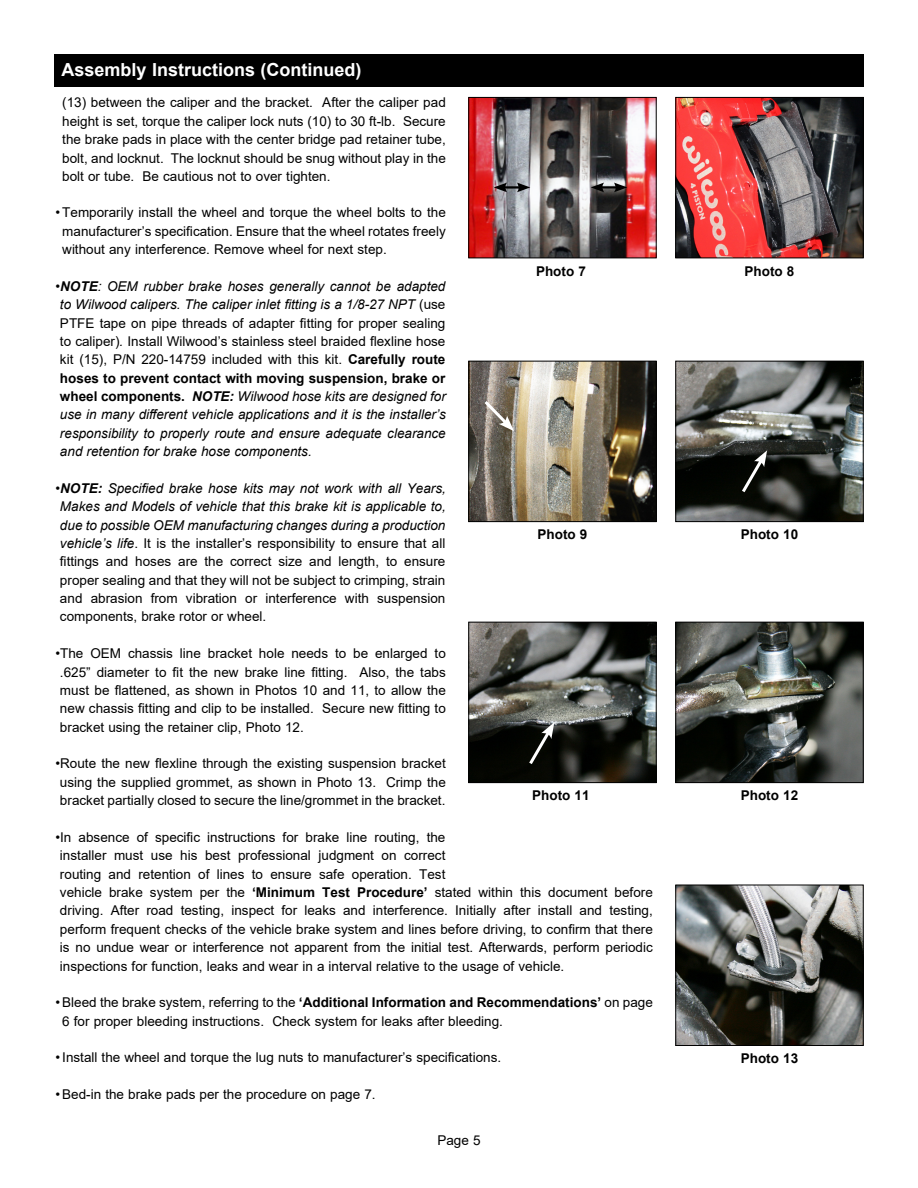
<style>
.page{position:relative;width:918px;height:1188px;background:#fff}
.page>*{position:absolute;margin:0;border:0;box-sizing:border-box;transform-origin:0 0}
.t1{font:700 18px "Arial";color:#fff}
.t2{font:13.5px/18.3px "Arial";color:#000;text-align:justify}
.t3{font:italic 13.5px/18.3px "Arial";color:#000;text-align:justify}
.t4{font:700 13.5px "Arial";color:#000}
.s1{font-style:normal}
.s2{font-weight:700}
.s3{font-weight:700;font-style:normal}
.s4{font-weight:700;font-style:italic}
.s5{font-style:italic}
</style>
<div class="page">
<div style="left:54px;top:54px;width:810px;height:32px;background:#000"></div>
<img style="left:677px;top:363px;width:185px;height:157px">
<div style="left:675px;top:361px;width:189px;height:161px;border:1px solid #000"></div>
<img style="left:470px;top:624px;width:185px;height:157px">
<div style="left:468px;top:622px;width:189px;height:161px;border:1px solid #000"></div>
<img style="left:677px;top:887px;width:185px;height:157px">
<div style="left:675px;top:885px;width:189px;height:161px;border:1px solid #000"></div>
<img style="left:677px;top:624px;width:185px;height:157px">
<div style="left:675px;top:622px;width:189px;height:161px;border:1px solid #000"></div>
<img style="left:470px;top:99px;width:185px;height:157px">
<div style="left:468px;top:97px;width:189px;height:161px;border:1px solid #000"></div>
<hr style="left:503px;top:186px;width:18px;height:3px;background:#000">
<svg style="left:494px;top:183px;width:13px;height:9px"></svg>
<svg style="left:517px;top:183px;width:13px;height:9px"></svg>
<hr style="left:600px;top:186px;width:18px;height:3px;background:#000">
<svg style="left:591px;top:183px;width:13px;height:9px"></svg>
<svg style="left:614px;top:183px;width:13px;height:9px"></svg>
<img style="left:677px;top:99px;width:185px;height:157px">
<div style="left:675px;top:97px;width:189px;height:161px;border:1px solid #000"></div>
<img style="left:470px;top:363px;width:185px;height:157px">
<div style="left:468px;top:361px;width:189px;height:161px;border:1px solid #000"></div>
<svg style="left:481px;top:398px;width:33px;height:33px"></svg>
<svg style="left:526px;top:722px;width:28px;height:45px"></svg>
<svg style="left:739px;top:450px;width:28px;height:46px"></svg>
<h1 class="t1" style="left:62px;top:57px;width:302px">Assembly Instructions (Continued)</h1>
<p class="t2" style="left:62px;top:93px;width:385px">(13) between the caliper and the bracket. After the caliper pad height is set, torque the caliper lock nuts (10) to 30 ft-lb. Secure the brake pads in place with the center bridge pad retainer tube, bolt, and locknut. The locknut should be snug without play in the bolt or tube. Be cautious not to over tighten.</p>
<p class="t2" style="left:62px;top:203px;width:385px;text-indent:-7px">•Temporarily install the wheel and torque the wheel bolts to the manufacturer’s specification. Ensure that the wheel rotates freely without any interference. Remove wheel for next step.</p>
<p class="t3" style="left:60px;top:277px;width:387px;text-indent:-4px"><span class="s1">•</span><span class="s2">NOTE</span>: OEM rubber brake hoses generally cannot be adapted to Wilwood calipers. The caliper inlet fitting is a 1/8-27 NPT <span class="s1">(use PTFE tape on pipe threads of adapter fitting for proper sealing to caliper)</span>. <span class="s1">Install Wilwood’s stainless steel braided flexline hose kit (15), P/N 220-14759 included with this kit.</span> <span class="s3">Carefully route hoses to prevent contact with moving suspension, brake or wheel components.</span> <span class="s2">NOTE:</span> Wilwood hose kits are designed for use in many different vehicle applications and it is the installer’s responsibility to properly route and ensure adequate clearance and retention for brake hose components.</p>
<p class="t2" style="left:60px;top:479px;width:387px;text-indent:-4px">•<span class="s4">NOTE:</span> <span class="s5">Specified brake hose kits may not work with all Years, Makes and Models of vehicle that this brake kit is applicable to, due to possible OEM manufacturing changes during a production vehicle’s life</span>. It is the installer’s responsibility to ensure that all fittings and hoses are the correct size and length, to ensure proper sealing and that they will not be subject to crimping, strain and abrasion from vibration or interference with suspension components, brake rotor or wheel.</p>
<p class="t2" style="left:60px;top:644px;width:387px;text-indent:-4px">•The OEM chassis line bracket hole needs to be enlarged to .625” diameter to fit the new brake line fitting. Also, the tabs must be flattened, as shown in Photos 10 and 11, to allow the new chassis fitting and clip to be installed. Secure new fitting to bracket using the retainer clip, Photo 12.</p>
<p class="t2" style="left:56px;top:754px;width:392px;text-align:center">•Route the new flexline through the existing suspension bracket using the supplied grommet, as shown in Photo 13. Crimp the bracket partially closed to secure the line/grommet in the bracket.</p>
<p class="t2" style="left:60px;top:828px;width:594px;text-align:left;text-indent:-4px">•In absence of specific instructions for brake line routing, the<br>installer must use his best professional judgment on correct<br>routing and retention of lines to ensure safe operation. Test<br>vehicle brake system per the <span class="s2">‘Minimum Test Procedure’</span> stated within this document before driving. After road testing, inspect for leaks and interference. Initially after install and testing, perform frequent checks of the vehicle brake system and lines before driving, to confirm that there is no undue wear or interference not apparent from the initial test. Afterwards, perform periodic inspections for function, leaks and wear in a interval relative to the usage of vehicle.</p>
<p class="t2" style="left:62px;top:993px;width:592px;text-indent:-7px">•Bleed the brake system, referring to the <span class="s2">‘Additional Information and Recommendations’</span> on page<br>6 for proper bleeding instructions. Check system for leaks after bleeding.</p>
<p class="t2" style="left:56px;top:1048px;width:447px">•Install the wheel and torque the lug nuts to manufacturer’s specifications.</p>
<p class="t2" style="left:56px;top:1085px;width:322px">•Bed-in the brake pads per the procedure on page 7.</p>
<p class="t4" style="left:536px;top:261px;width:51px">Photo 7</p>
<p class="t4" style="left:745px;top:261px;width:51px">Photo 8</p>
<p class="t4" style="left:538px;top:525px;width:51px">Photo 9</p>
<p class="t4" style="left:741px;top:525px;width:59px">Photo 10</p>
<p class="t4" style="left:532px;top:786px;width:59px">Photo 11</p>
<p class="t4" style="left:741px;top:786px;width:59px">Photo 12</p>
<p class="t4" style="left:741px;top:1049px;width:59px">Photo 13</p>
<p class="t2" style="left:437px;top:1131px;width:45px">Page 5</p>
</div>
